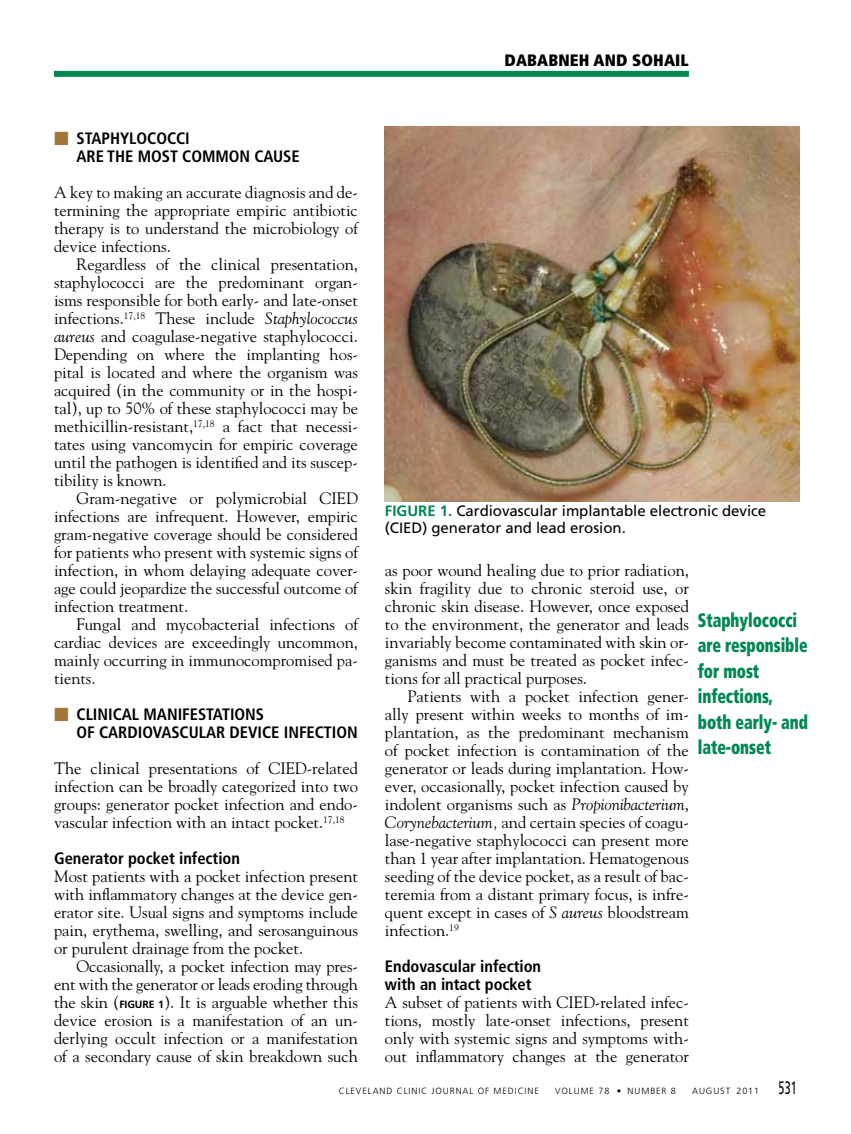
<style>
.page{position:relative;width:851px;height:1134px;background:#fff}
.page>*{position:absolute;margin:0;border:0;box-sizing:border-box;transform-origin:0 0}
.t1{font:900 condensed 19.5px/25.5px "Frutiger LT Std";letter-spacing:-.005em;color:#008752;scale:.8 1}
.t2{font:16.5px/18px "Goudy Std";color:#000;text-align:justify}
.t3{font:700 condensed 16.5px/18px "Frutiger LT Std";color:#000}
.t4{font:900 condensed 16.5px "Frutiger LT Std";letter-spacing:.01em;color:#000}
.t5{font:15px/16.5px "Frutiger LT Std";color:#000}
.t6{font:300 9px "Frutiger LT Std";letter-spacing:.1em;color:#000}
.s1{font-family:"Universal Std Newswith Comm Pi";font-weight:400;font-stretch:normal;color:#a17739}
.s2{font-style:italic}
.s3{font-family:"Frutiger LT Std";font-weight:700;font-size:10.5px}
.s4{font-weight:700;color:#008752}
.s5{font-weight:400;font-size:18px}
</style>
<div class="page">
<div style="left:54px;top:71px;width:634px;height:6px;background:#008752"></div>
<img style="left:385px;top:127px;width:414px;height:374px">
<p class="t4" style="left:504px;top:51px;width:186px">DABABNEH AND SOHAIL</p>
<p class="t3" style="left:77px;top:129px;width:188px;text-indent:-23px"><span class="s1">■</span> STAPHYLOCOCCI<br>ARE THE MOST COMMON cause</p>
<p class="t2" style="left:54px;top:183px;width:305px">A key to making an accurate diagnosis and de&shy;termining the appropriate empiric antibiotic therapy is to understand the microbiology of device infections.</p>
<p class="t2" style="left:54px;top:255px;width:305px;text-indent:23px">Regardless of the clinical presentation, staphylococci are the predominant organ&shy;isms responsible for both early- and late-onset infections.<sup>17,18</sup> These include <span class="s2">Staphylococcus aureus</span> and coagulase-negative staphylococci.<br>Depending on where the implanting hos&shy;pital is located and where the organism was acquired (in the community or in the hospi&shy;tal), up to 50% of these staphylococci may be methicillin-resistant,<sup>17,18</sup> a fact that necessi&shy;tates using vancomycin for empiric coverage until the pathogen is identified and its suscep&shy;tibility is known.</p>
<p class="t2" style="left:54px;top:489px;width:305px;text-indent:23px">Gram-negative or polymicrobial CIED infections are infrequent. However, empiric gram-negative coverage should be considered for patients who present with systemic signs of infection, in whom delaying adequate cover&shy;age could jeopardize the successful outcome of infection treatment.</p>
<p class="t2" style="left:54px;top:615px;width:305px;text-indent:23px">Fungal and mycobacterial infections of cardiac devices are exceedingly uncommon, mainly occurring in immunocompromised pa&shy;tients.</p>
<p class="t3" style="left:77px;top:705px;width:283px;text-indent:-23px"><span class="s1">■</span> CLINICAL MANIFESTATIONS<br>OF CARDIOVASCULAR DEVICE INFECTION</p>
<p class="t2" style="left:54px;top:759px;width:305px">The clinical presentations of CIED-related infection can be broadly categorized into two groups: generator pocket infection and endo&shy;vascular infection with an intact pocket.<sup>17,18</sup></p>
<p class="t3" style="left:54px;top:849px;width:187px">Generator pocket infection</p>
<p class="t2" style="left:54px;top:867px;width:305px">Most patients with a pocket infection present with inflammatory changes at the device gen&shy;erator site. Usual signs and symptoms include pain, erythema, swelling, and serosanguinous or purulent drainage from the pocket.</p>
<p class="t2" style="left:54px;top:957px;width:305px;text-indent:23px">Occasionally, a pocket infection may pres&shy;ent with the generator or leads eroding through the skin (<span class="s3">FIGURE 1</span>). It is arguable whether this device erosion is a manifestation of an un&shy;derlying occult infection or a manifestation of a secondary cause of skin breakdown such</p>
<p class="t5" style="left:385px;top:503px;width:382px"><span class="s4">FIGURE 1.</span> Cardiovascular implantable electronic device (CIED) generator and lead erosion.</p>
<p class="t2" style="left:385px;top:561px;width:305px">as poor wound healing due to prior radiation, skin fragility due to chronic steroid use, or chronic skin disease. However, once exposed to the environment, the generator and leads invariably become contaminated with skin or&shy;ganisms and must be treated as pocket infec&shy;tions for all practical purposes.</p>
<p class="t2" style="left:385px;top:687px;width:305px;text-indent:23px">Patients with a pocket infection gener&shy;ally present within weeks to months of im&shy;plantation, as the predominant mechanism of pocket infection is contamination of the generator or leads during implantation. How&shy;ever, occasionally, pocket infection caused by indolent organisms such as <span class="s2">Propionibacterium</span>, <span class="s2">Corynebacterium,</span> and certain species of coagu&shy;lase-negative staphylococci can present more than 1 year after implantation. Hematogenous seeding of the device pocket, as a result of bac&shy;teremia from a distant primary focus, is infre&shy;quent except in cases of <span class="s2">S aureus</span> bloodstream infection.<sup>19</sup></p>
<p class="t3" style="left:385px;top:957px;width:158px">Endovascular infection with an intact pocket</p>
<p class="t2" style="left:385px;top:993px;width:305px">A subset of patients with CIED-related infec&shy;tions, mostly late-onset infections, present only with systemic signs and symptoms with&shy;out inflammatory changes at the generator</p>
<p class="t1" style="left:698px;top:607px;width:139px">Staphylococci are responsible for most infections, both early- and late-onset</p>
<p class="t6" style="left:339px;top:1085px;width:202px">CLEVELAND CLINIC JOURNAL OF MEDICINE</p>
<p class="t6" style="left:555px;top:1085px;width:122px">VOLUME 78 • NUMBER 8</p>
<p class="t6" style="left:692px;top:1085px;width:106px">AUGUST 2011 <span class="s5">531</span></p>
</div>
